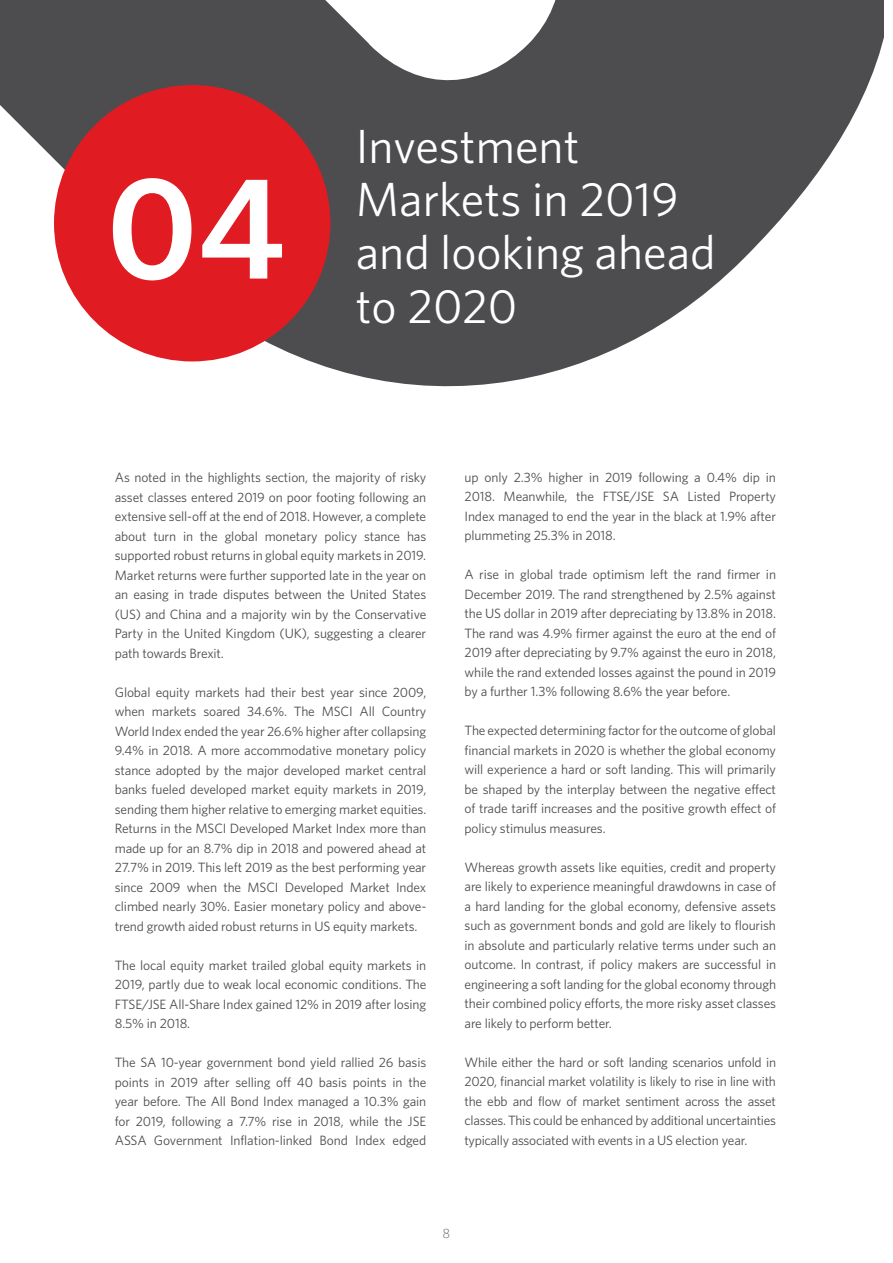
<style>
.page{position:relative;width:893px;height:1263px;background:#fff}
.page>*{position:absolute;margin:0;border:0;box-sizing:border-box;transform-origin:0 0}
.t1{font:600 145.8px "Whitney";color:#fff}
.t2{font:48px/53.2px "Whitney";color:#fff}
.t3{font:13.5px/19.5px "Whitney";letter-spacing:-.01em;color:#4d4d4f;text-align:justify}
.t4{font:300 13.5px "Whitney";color:#696a6c}
</style>
<div class="page">
<svg style="left:0;top:0;width:884px;height:387px;fill:#4d4d4f"></svg>
<svg style="left:54px;top:85px;width:276px;height:276px;background:#cd3137"></svg>
<h1 class="t1" style="left:106px;top:131px;width:180px">04</h1>
<h2 class="t2" style="left:356px;top:118px;width:361px">Investment<br>Markets in 2019 and looking ahead</h2>
<h2 class="t2" style="left:356px;top:278px;width:163px">to 2020</h2>
<p class="t3" style="left:115px;top:467px;width:313px">As noted in the highlights section, the majority of risky asset classes entered 2019 on poor footing following an extensive sell-off at the end of 2018. However, a complete about turn in the global monetary policy stance has supported robust returns in global equity markets in 2019.<br>Market returns were further supported late in the year on an easing in trade disputes between the United States (US) and China and a majority win by the Conservative Party in the United Kingdom (UK), suggesting a clearer path towards Brexit.</p>
<p class="t3" style="left:115px;top:682px;width:313px">Global equity markets had their best year since 2009, when markets soared 34.6%. The MSCI All Country World Index ended the year 26.6% higher after collapsing 9.4% in 2018. A more accommodative monetary policy stance adopted by the major developed market central banks fueled developed market equity markets in 2019, sending them higher relative to emerging market equities.<br>Returns in the MSCI Developed Market Index more than made up for an 8.7% dip in 2018 and powered ahead at 27.7% in 2019. This left 2019 as the best performing year since 2009 when the MSCI Developed Market Index climbed nearly 30%. Easier monetary policy and above&shy;trend growth aided robust returns in US equity markets.</p>
<p class="t3" style="left:115px;top:955px;width:313px">The local equity market trailed global equity markets in 2019, partly due to weak local economic conditions. The FTSE/JSE All-Share Index gained 12% in 2019 after losing 8.5% in 2018.</p>
<p class="t3" style="left:115px;top:1052px;width:313px">The SA 10-year government bond yield rallied 26 basis points in 2019 after selling off 40 basis points in the year before. The All Bond Index managed a 10.3% gain for 2019, following a 7.7% rise in 2018, while the JSE ASSA Government Inflation-linked Bond Index edged</p>
<p class="t3" style="left:465px;top:467px;width:313px">up only 2.3% higher in 2019 following a 0.4% dip in 2018. Meanwhile, the FTSE/JSE SA Listed Property Index managed to end the year in the black at 1.9% after plummeting 25.3% in 2018.</p>
<p class="t3" style="left:465px;top:565px;width:313px">A rise in global trade optimism left the rand firmer in December 2019. The rand strengthened by 2.5% against the US dollar in 2019 after depreciating by 13.8% in 2018.<br>The rand was 4.9% firmer against the euro at the end of 2019 after depreciating by 9.7% against the euro in 2018, while the rand extended losses against the pound in 2019 by a further 1.3% following 8.6% the year before.</p>
<p class="t3" style="left:465px;top:721px;width:313px">The expected determining factor for the outcome of global financial markets in 2020 is whether the global economy will experience a hard or soft landing. This will primarily be shaped by the interplay between the negative effect of trade tariff increases and the positive growth effect of policy stimulus measures.</p>
<p class="t3" style="left:465px;top:857px;width:313px">Whereas growth assets like equities, credit and property are likely to experience meaningful drawdowns in case of a hard landing for the global economy, defensive assets such as government bonds and gold are likely to flourish in absolute and particularly relative terms under such an outcome. In contrast, if policy makers are successful in engineering a soft landing for the global economy through their combined policy efforts, the more risky asset classes are likely to perform better.</p>
<p class="t3" style="left:465px;top:1052px;width:313px">While either the hard or soft landing scenarios unfold in 2020, financial market volatility is likely to rise in line with the ebb and flow of market sentiment across the asset classes. This could be enhanced by additional uncertainties typically associated with events in a US election year.</p>
<p class="t4" style="left:443px;top:1224px;width:9px">8</p>
</div>
